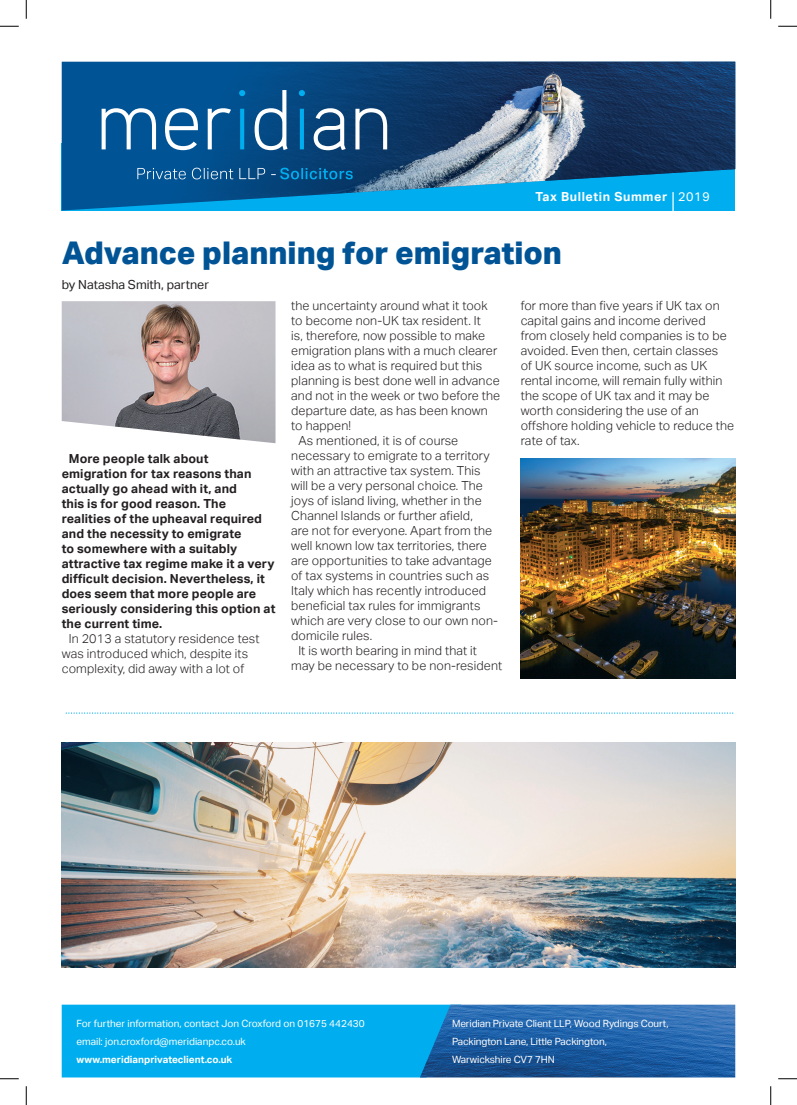
<style>
.page{position:relative;width:797px;height:1105px;background:#fff}
.page>*{position:absolute;margin:0;border:0;box-sizing:border-box;transform-origin:0 0}
.t1{font:800 31.25px "Aktiv Grotesk";color:#005495}
.t2{font:300 12.5px/15px "Aktiv Grotesk";letter-spacing:.01em;color:#231f20}
.t3{font:700 12.5px/15px "Aktiv Grotesk";letter-spacing:.01em;color:#231f20}
.t4{font:12.5px "Aktiv Grotesk";color:#231f20}
.t5{font:700 12.5px "Aktiv Grotesk";letter-spacing:.05em;color:#fff}
.t6{font:10px/17.8px "Aktiv Grotesk";letter-spacing:-.01em;color:#fff}
.t7{font:700 10px "Aktiv Grotesk";color:#fff}
.s1{font-weight:400}
</style>
<div class="page">
<img style="left:62px;top:62px;width:673px;height:149px">
<svg style="left:314px;top:108px;width:73px;height:42px"></svg>
<svg style="left:299px;top:90px;width:6px;height:59px"></svg>
<svg style="left:254px;top:90px;width:33px;height:60px"></svg>
<svg style="left:239px;top:90px;width:6px;height:59px"></svg>
<svg style="left:102px;top:108px;width:129px;height:42px"></svg>
<svg style="left:137px;top:168px;width:216px;height:11px;background:#1e689d"></svg>
<svg style="left:672px;top:192px;width:1px;height:19px"></svg>
<img style="left:62px;top:743px;width:673px;height:224px">
<svg style="left:0;top:25px;width:19px;height:2px"></svg>
<svg style="left:778px;top:25px;width:19px;height:2px"></svg>
<svg style="left:0;top:1078px;width:19px;height:1px"></svg>
<svg style="left:778px;top:1078px;width:19px;height:1px"></svg>
<svg style="left:25px;top:0;width:2px;height:19px"></svg>
<svg style="left:25px;top:1086px;width:2px;height:19px"></svg>
<svg style="left:770px;top:0;width:1px;height:19px"></svg>
<svg style="left:770px;top:1086px;width:1px;height:19px"></svg>
<img style="left:62px;top:301px;width:213px;height:142px">
<img style="left:521px;top:458px;width:214px;height:220px">
<div style="left:62px;top:1005px;width:358px;height:72px;background:#00aeef"></div>
<img style="left:420px;top:1005px;width:315px;height:72px">
<svg style="left:65px;top:712px;width:666px;height:2px"></svg>
<p class="t5" style="left:535px;top:189px;width:176px">Tax Bulletin Summer <span class="s1">2019</span></p>
<h1 class="t1" style="left:62px;top:233px;width:502px">Advance planning for emigration</h1>
<p class="t4" style="left:62px;top:277px;width:149px">by Natasha Smith, partner</p>
<p class="t3" style="left:62px;top:451px;width:215px;text-indent:7px">More people talk about emigration for tax reasons than actually go ahead with it, and<br>this is for good reason. The realities of the upheaval required and the necessity to emigrate<br>to somewhere with a suitably attractive tax regime make it a very difficult decision. Nevertheless, it does seem that more people are seriously considering this option at the current time.</p>
<p class="t2" style="left:62px;top:631px;width:199px;text-indent:7px">In 2013 a statutory residence test was introduced which, despite its complexity, did away with a lot of</p>
<p class="t2" style="left:291px;top:298px;width:198px">the uncertainty around what it took</p>
<p class="t2" style="left:291px;top:313px;width:191px">to become non-UK tax resident. It</p>
<p class="t2" style="left:291px;top:328px;width:195px">is, therefore, now possible to make</p>
<p class="t2" style="left:291px;top:343px;width:207px">emigration plans with a much clearer</p>
<p class="t2" style="left:291px;top:358px;width:192px">idea as to what is required but this</p>
<p class="t2" style="left:291px;top:373px;width:210px">planning is best done well in advance</p>
<p class="t2" style="left:291px;top:388px;width:210px">and not in the week or two before the</p>
<p class="t2" style="left:291px;top:403px;width:198px">departure date, as has been known</p>
<p class="t2" style="left:291px;top:418px;width:61px">to happen!</p>
<p class="t2" style="left:298px;top:433px;width:161px">As mentioned, it is of course</p>
<p class="t2" style="left:291px;top:448px;width:200px">necessary to emigrate to a territory</p>
<p class="t2" style="left:291px;top:463px;width:191px">with an attractive tax system. This</p>
<p class="t2" style="left:291px;top:478px;width:193px">will be a very personal choice. The</p>
<p class="t2" style="left:291px;top:493px;width:192px">joys of island living, whether in the</p>
<p class="t2" style="left:291px;top:508px;width:183px">Channel Islands or further afield,</p>
<p class="t2" style="left:291px;top:523px;width:202px">are not for everyone. Apart from the</p>
<p class="t2" style="left:291px;top:538px;width:197px">well known low tax territories, there</p>
<p class="t2" style="left:291px;top:553px;width:202px">are opportunities to take advantage</p>
<p class="t2" style="left:291px;top:568px;width:199px">of tax systems in countries such as</p>
<p class="t2" style="left:291px;top:583px;width:196px">Italy which has recently introduced</p>
<p class="t2" style="left:291px;top:598px;width:191px">beneficial tax rules for immigrants</p>
<p class="t2" style="left:291px;top:613px;width:208px">which are very close to our own non-</p>
<p class="t2" style="left:291px;top:628px;width:82px">domicile rules.</p>
<p class="t2" style="left:298px;top:643px;width:180px">It is worth bearing in mind that it</p>
<p class="t2" style="left:291px;top:658px;width:212px">may be necessary to be non-resident</p>
<p class="t2" style="left:521px;top:298px;width:215px">for more than five years if UK tax on capital gains and income derived from closely held companies is to be avoided. Even then, certain classes<br>of UK source income, such as UK rental income, will remain fully within the scope of UK tax and it may be worth considering the use of an offshore holding vehicle to reduce the rate of tax.</p>
<p class="t6" style="left:76px;top:1015px;width:290px">For further information, contact Jon Croxford on 01675 442430 email: jon.croxford@meridianpc.co.uk</p>
<p class="t7" style="left:76px;top:1053px;width:157px">www.meridianprivateclient.co.uk</p>
<p class="t6" style="left:452px;top:1015px;width:218px">Meridian Private Client LLP, Wood Rydings Court,<br>Packington Lane, Little Packington,<br>Warwickshire CV7 7HN</p>
</div>
